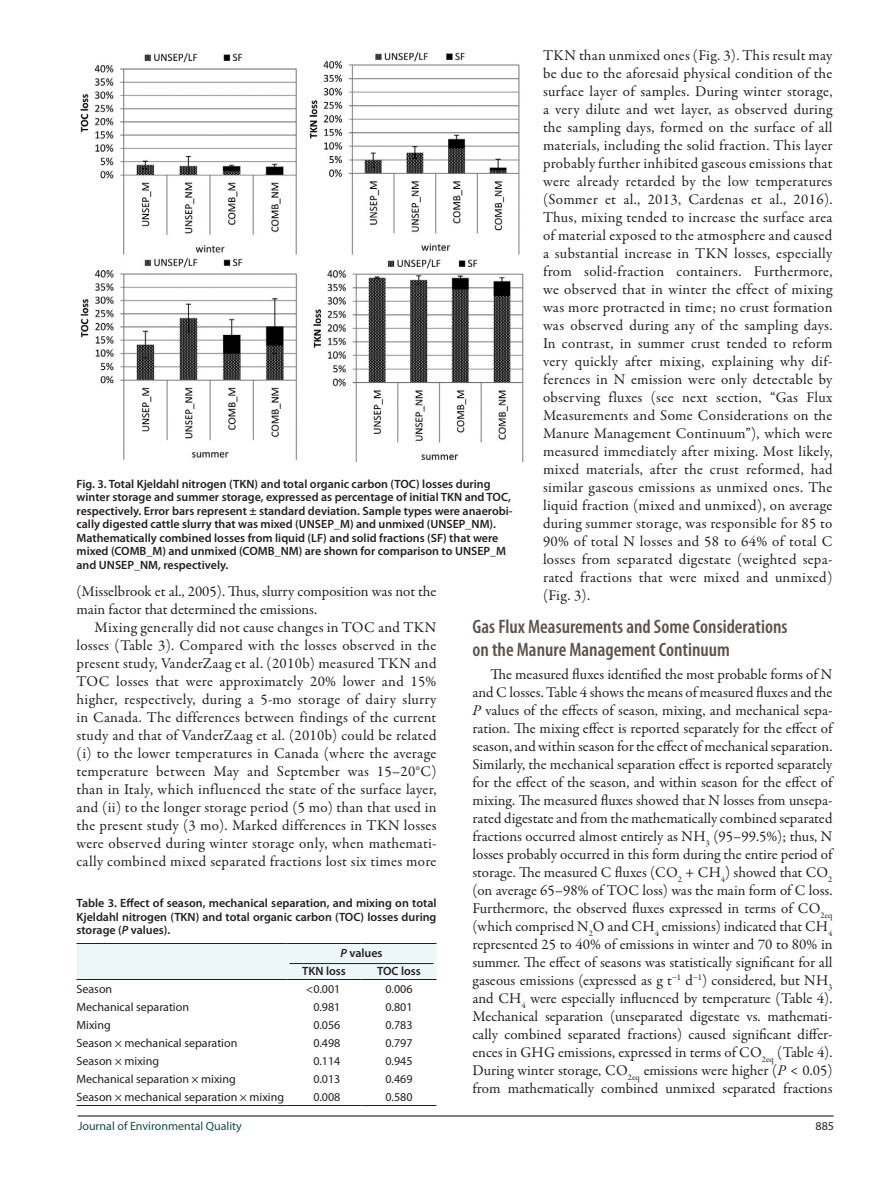
<style>
.page{position:relative;width:891px;height:1188px;background:#fff}
.page>*{position:absolute;margin:0;border:0;box-sizing:border-box;transform-origin:0 0}
.t1{font:600 condensed 19.5px/23.4px "Myriad Pro";color:#5d534c}
.t2{font:15px/18px "Garamond Premr Pro";letter-spacing:.01em;color:#231f20;text-align:justify}
.t3{font:600 12px/13.5px "Myriad Pro";color:#231f20}
.t4{font:12px "Myriad Pro";color:#231f20}
.t5{font:12px "Myriad Pro";color:#154e43}
.s1{font-style:italic}
</style>
<div class="page">
<hr style="left:78px;top:1115px;width:756px;height:2px;background:#5d534c">
<img style="left:80px;top:52px;width:444px;height:410px">
<div style="left:77px;top:944px;width:359px;height:35px;background:#edf7fa"></div>
<hr style="left:76px;top:1105px;width:210px;height:1px;background:#231f20">
<hr style="left:286px;top:1105px;width:76px;height:1px;background:#231f20">
<hr style="left:362px;top:1105px;width:74px;height:1px;background:#231f20">
<hr style="left:76px;top:943px;width:210px;height:1px;background:#231f20">
<hr style="left:286px;top:943px;width:76px;height:1px;background:#231f20">
<hr style="left:362px;top:943px;width:74px;height:1px;background:#231f20">
<hr style="left:76px;top:979px;width:210px;height:1px;background:#231f20">
<hr style="left:286px;top:979px;width:76px;height:1px;background:#231f20">
<hr style="left:362px;top:979px;width:74px;height:1px;background:#231f20">
<hr style="left:290px;top:963px;width:144px;height:1px;background:#231f20">
<p class="t2" style="left:543px;top:47px;width:291px">TKN than unmixed ones (Fig. 3). This result may be due to the aforesaid physical condition of the surface layer of samples. During winter storage, a very dilute and wet layer, as observed during the sampling days, formed on the surface of all materials, including the solid fraction. This layer probably further inhibited gaseous emissions that were already retarded by the low temperatures (Sommer et al., 2013, Cardenas et al., 2016).<br>Thus, mixing tended to increase the surface area of material exposed to the atmosphere and caused a substantial increase in TKN losses, especially from solid-fraction containers. Furthermore, we observed that in winter the effect of mixing was more protracted in time; no crust formation was observed during any of the sampling days.<br>In contrast, in summer crust tended to reform very quickly after mixing, explaining why dif&shy;ferences in N emission were only detectable by observing fluxes (see next section, “Gas Flux Measurements and Some Considerations on the Manure Management Continuum”), which were measured immediately after mixing. Most likely, mixed materials, after the crust reformed, had similar gaseous emissions as unmixed ones. The liquid fraction (mixed and unmixed), on average during summer storage, was responsible for 85 to 90% of total N losses and 58 to 64% of total C losses from separated digestate (weighted sepa&shy;rated fractions that were mixed and unmixed) (Fig. 3).</p>
<h1 class="t1" style="left:472px;top:614px;width:316px">Gas Flux Measurements and Some Considerations on the Manure Management Continuum</h1>
<p class="t2" style="left:472px;top:665px;width:362px;text-indent:18px">The measured fluxes identified the most probable forms of N and C losses. Table 4 shows the means of measured fluxes and the <span class="s1">P</span> values of the effects of season, mixing, and mechanical sepa&shy;ration. The mixing effect is reported separately for the effect of season, and within season for the effect of mechanical separation.<br>Similarly, the mechanical separation effect is reported separately for the effect of the season, and within season for the effect of mixing. The measured fluxes showed that N losses from unsepa&shy;rated digestate and from the mathematically combined separated fractions occurred almost entirely as NH<sub>3</sub> (95–99.5%); thus, N losses probably occurred in this form during the entire period of storage. The measured C fluxes (CO<sub>2</sub> + CH<sub>4</sub>) showed that CO<sub>2 </sub>(on average 65–98% of TOC loss) was the main form of C loss.<br>Furthermore, the observed fluxes expressed in terms of CO<sub>2eq </sub>(which comprised N<sub>2</sub>O and CH<sub>4</sub> emissions) indicated that CH<sub>4 </sub>represented 25 to 40% of emissions in winter and 70 to 80% in summer. The effect of seasons was statistically significant for all gaseous emissions (expressed as g t <sup>1</sup> d <sup>1</sup>) considered, but NH<sub>3 </sub>and CH<sub>4</sub> were especially influenced by temperature (Table 4).<br>Mechanical separation (unseparated digestate vs. mathemati&shy;cally combined separated fractions) caused significant differ&shy;ences in GHG emissions, expressed in terms of CO<sub>2eq</sub> (Table 4).<br>During winter storage, CO<sub>2eq</sub> emissions were higher (<span class="s1">P</span> &lt; 0.05) from mathematically combined unmixed separated fractions</p>
<p class="t3" style="left:76px;top:476px;width:438px">Fig. 3. Total Kjeldahl nitrogen (TKN) and total organic carbon (TOC) losses during winter storage and summer storage, expressed as percentage of initial TKN and TOC, respectively. Error bars represent ± standard deviation. Sample types were anaerobi&shy;cally digested cattle slurry that was mixed (UNSEP_M) and unmixed (UNSEP_NM).<br>Mathematically combined losses from liquid (LF) and solid fractions (SF) that were mixed (COMB_M) and unmixed (COMB_NM) are shown for comparison to UNSE P_M and UNSE P_NM, respectively.</p>
<p class="t2" style="left:76px;top:583px;width:362px">(Misselbrook et al., 2005). Thus, slurry composition was not the main factor that determined the emissions.</p>
<p class="t2" style="left:76px;top:619px;width:362px;text-indent:18px">Mixing generally did not cause changes in TOC and TKN losses (Table 3). Compared with the losses observed in the present study, VanderZaag et al. (2010b) measured TKN and TOC losses that were approximately 20% lower and 15% higher, respectively, during a 5-mo storage of dairy slurry in Canada. The differences between findings of the current study and that of VanderZaag et al. (2010b) could be related (i) to the lower temperatures in Canada (where the average temperature between May and September was 15–20°C) than in Italy, which influenced the state of the surface layer, and (ii) to the longer storage period (5 mo) than that used in the present study (3 mo). Marked differences in TKN losses were observed during winter storage only, when mathemati&shy;cally combined mixed separated fractions lost six times more</p>
<p class="t3" style="left:77px;top:896px;width:362px;text-align:justify">Table 3. Effect of season, mechanical separation, and mixing on total Kjeldahl nitrogen (TKN) and total organic carbon (TOC) losses during storage (<span class="s1">P</span> values).</p>
<p class="t3" style="left:302px;top:944px;width:82px;line-height:17.7px;text-indent:38px"><span class="s1">P</span> values<br>TKN loss</p>
<p class="t3" style="left:377px;top:964px;width:45px">TOC loss</p>
<p class="t4" style="left:76px;top:982px;width:37px">Season</p>
<p class="t4" style="left:306px;top:982px;width:36px">&lt;0.001</p>
<p class="t4" style="left:385px;top:982px;width:29px">0.006</p>
<p class="t4" style="left:76px;top:1000px;width:114px">Mechanical separation</p>
<p class="t4" style="left:313px;top:1000px;width:29px">0.981</p>
<p class="t4" style="left:385px;top:1000px;width:29px">0.801</p>
<p class="t4" style="left:76px;top:1018px;width:36px">Mixing</p>
<p class="t4" style="left:313px;top:1018px;width:29px">0.056</p>
<p class="t4" style="left:385px;top:1018px;width:29px">0.783</p>
<p class="t4" style="left:76px;top:1036px;width:162px">Season × mechanical separation</p>
<p class="t4" style="left:313px;top:1036px;width:29px">0.498</p>
<p class="t4" style="left:385px;top:1036px;width:29px">0.797</p>
<p class="t4" style="left:76px;top:1054px;width:84px">Season × mixing</p>
<p class="t4" style="left:313px;top:1054px;width:29px">0.114</p>
<p class="t4" style="left:385px;top:1054px;width:29px">0.945</p>
<p class="t4" style="left:76px;top:1072px;width:161px">Mechanical separation × mixing</p>
<p class="t4" style="left:313px;top:1072px;width:29px">0.013</p>
<p class="t4" style="left:385px;top:1072px;width:29px">0.469</p>
<p class="t4" style="left:76px;top:1089px;width:209px">Season × mechanical separation × mixing</p>
<p class="t4" style="left:313px;top:1089px;width:29px">0.008</p>
<p class="t4" style="left:385px;top:1089px;width:29px">0.580</p>
<p class="t5" style="left:78px;top:1119px;width:165px">Journal of Environmental Quality</p>
<p class="t4" style="left:816px;top:1119px;width:20px">885</p>
</div>
